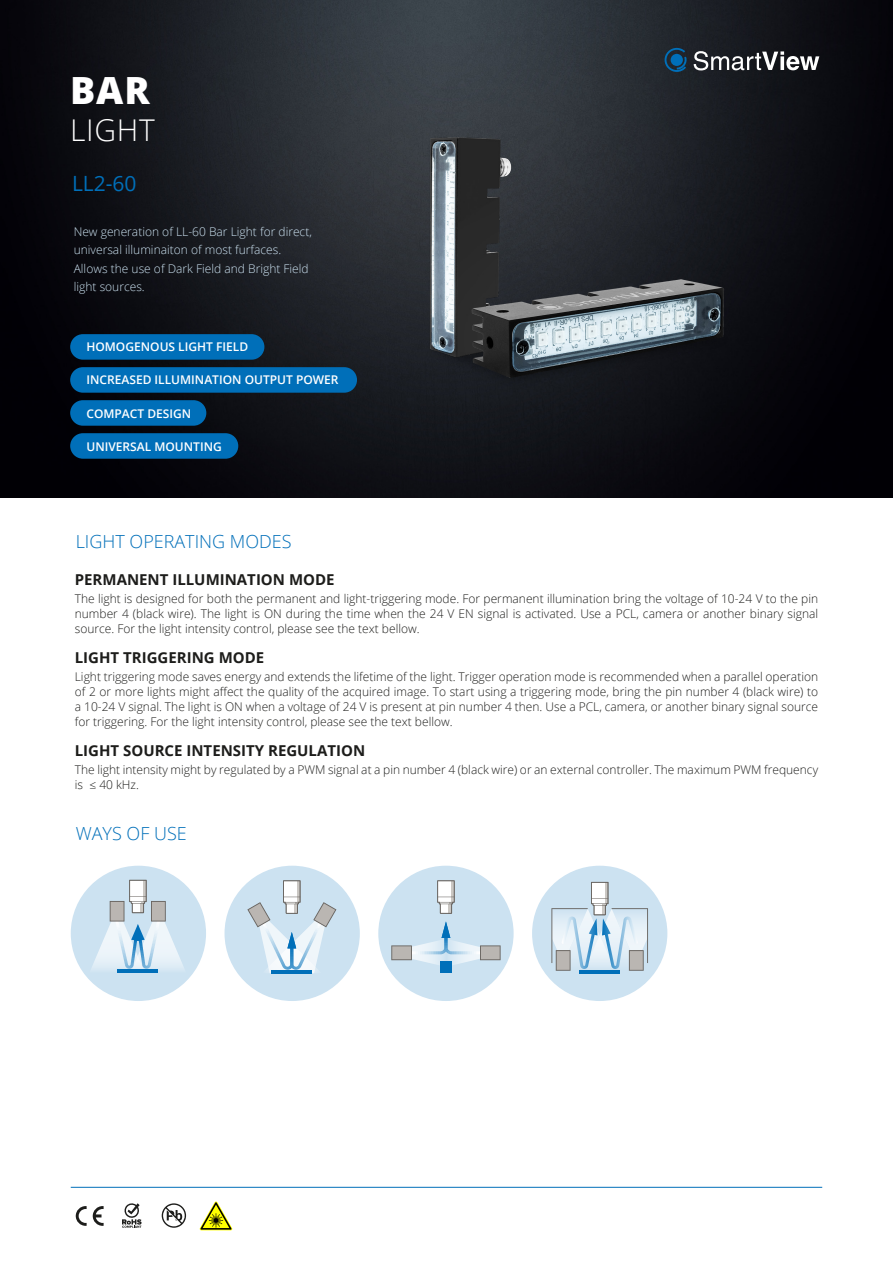
<style>
.page{position:relative;width:893px;height:1263px;background:#fff}
.page>*{position:absolute;margin:0;border:0;box-sizing:border-box;transform-origin:0 0}
.t1{font:800 37.5px "Open Sans";color:#fff}
.t2{font:300 30px "Open Sans";letter-spacing:.025em;color:#fff}
.t3{font:21px "Open Sans";color:#006fb9}
.t4{font:300 18px "Open Sans";color:#006fb9}
.t5{font:700 15px "Open Sans";color:#1d1d1b}
.t6{font:300 12px/15px "Open Sans";color:#1d1d1b;text-align:justify}
.t7{font:300 12px/18px "Open Sans";color:#cce2f1}
.t8{font:600 12px "Open Sans";color:#fff}
</style>
<div class="page">
<img style="left:0;top:0;width:893px;height:497px">
<img style="left:379px;top:104px;width:397px;height:316px">
<svg style="left:200px;top:1201px;width:32px;height:29px"></svg>
<svg style="left:76px;top:1206px;width:11px;height:20px"></svg>
<svg style="left:93px;top:1206px;width:11px;height:20px"></svg>
<svg style="left:122px;top:1203px;width:20px;height:25px"></svg>
<svg style="left:162px;top:1203px;width:24px;height:25px"></svg>
<svg style="left:694px;top:51px;width:125px;height:19px"></svg>
<svg style="left:665px;top:48px;width:21px;height:24px"></svg>
<hr style="left:71px;top:1187px;width:751px;height:1px;background:#006fb9">
<div style="left:70px;top:334px;width:194px;height:26px;background:#006fb9;border-radius:13px"></div>
<div style="left:70px;top:367px;width:287px;height:26px;background:#006fb9;border-radius:13px"></div>
<div style="left:70px;top:400px;width:136px;height:26px;background:#006fb9;border-radius:13px"></div>
<div style="left:70px;top:433px;width:168px;height:26px;background:#006fb9;border-radius:13px"></div>
<div style="left:71px;top:866px;width:135px;height:135px;background:#cce2f1;border-radius:50%"></div>
<svg style="left:89px;top:880px;width:97px;height:93px"></svg>
<div style="left:378px;top:866px;width:136px;height:135px;background:#cce2f1;border-radius:50%"></div>
<svg style="left:437px;top:880px;width:18px;height:34px"></svg>
<div style="left:440px;top:961px;width:12px;height:12px;background:#006fb9"></div>
<svg style="left:391px;top:921px;width:110px;height:44px"></svg>
<div style="left:225px;top:866px;width:135px;height:135px;background:#cce2f1;border-radius:50%"></div>
<svg style="left:247px;top:880px;width:89px;height:93px"></svg>
<div style="left:532px;top:866px;width:135px;height:135px;background:#cce2f1;border-radius:50%"></div>
<hr style="left:579px;top:970px;width:41px;height:3px;background:#006fb9">
<svg style="left:551px;top:882px;width:97px;height:89px"></svg>
<h1 class="t1" style="left:70px;top:62px;width:81px">BAR</h1>
<h2 class="t2" style="left:70px;top:110px;width:86px">LIGHT</h2>
<h3 class="t3" style="left:72px;top:169px;width:66px">LL2-60</h3>
<p class="t7" style="left:74px;top:223px;width:240px">New generation of LL-60 Bar Light for direct, universal illuminaiton of most furfaces.<br>Allows the use of Dark Field and Bright Field light sources.</p>
<p class="t8" style="left:86px;top:339px;width:163px">HOMOGENOUS LIGHT FIELD</p>
<p class="t8" style="left:86px;top:372px;width:254px">INCREASED ILLUMINATION OUTPUT POWER</p>
<p class="t8" style="left:86px;top:405px;width:106px">COMPACT DESIGN</p>
<p class="t8" style="left:86px;top:438px;width:137px">UNIVERSAL MOUNTING</p>
<h3 class="t4" style="left:76px;top:529px;width:217px">LIGHT OPERATING MODES</h3>
<p class="t5" style="left:75px;top:569px;width:261px">PERMANENT ILLUMINATION MODE</p>
<p class="t6" style="left:75px;top:591px;width:745px">The light is designed for both the permanent and light-triggering mode. For permanent illumination bring the voltage of 10-24 V to the pin number 4 (black wire). The light is ON during the time when the 24 V EN signal is activated. Use a PCL, camera or another binary signal source. For the light intensity control, please see the text bellow.</p>
<p class="t5" style="left:75px;top:647px;width:191px">LIGHT TRIGGERING MODE</p>
<p class="t6" style="left:75px;top:669px;width:745px">Light triggering mode saves energy and extends the lifetime of the light. Trigger operation mode is recommended when a parallel operation of 2 or more lights might affect the quality of the acquired image. To start using a triggering mode, bring the pin number 4 (black wire) to a 10-24 V signal. The light is ON when a voltage of 24 V is present at pin number 4 then. Use a PCL, camera, or another binary signal source for triggering. For the light intensity control, please see the text bellow.</p>
<p class="t5" style="left:75px;top:740px;width:292px">LIGHT SOURCE INTENSITY REGULATION</p>
<p class="t6" style="left:75px;top:762px;width:745px">The light intensity might by regulated by a PWM signal at a pin number 4 (black wire) or an external controller. The maximum PWM frequency is ≤ 40 kHz.</p>
<h3 class="t4" style="left:76px;top:821px;width:113px">WAYS OF USE</h3>
</div>
